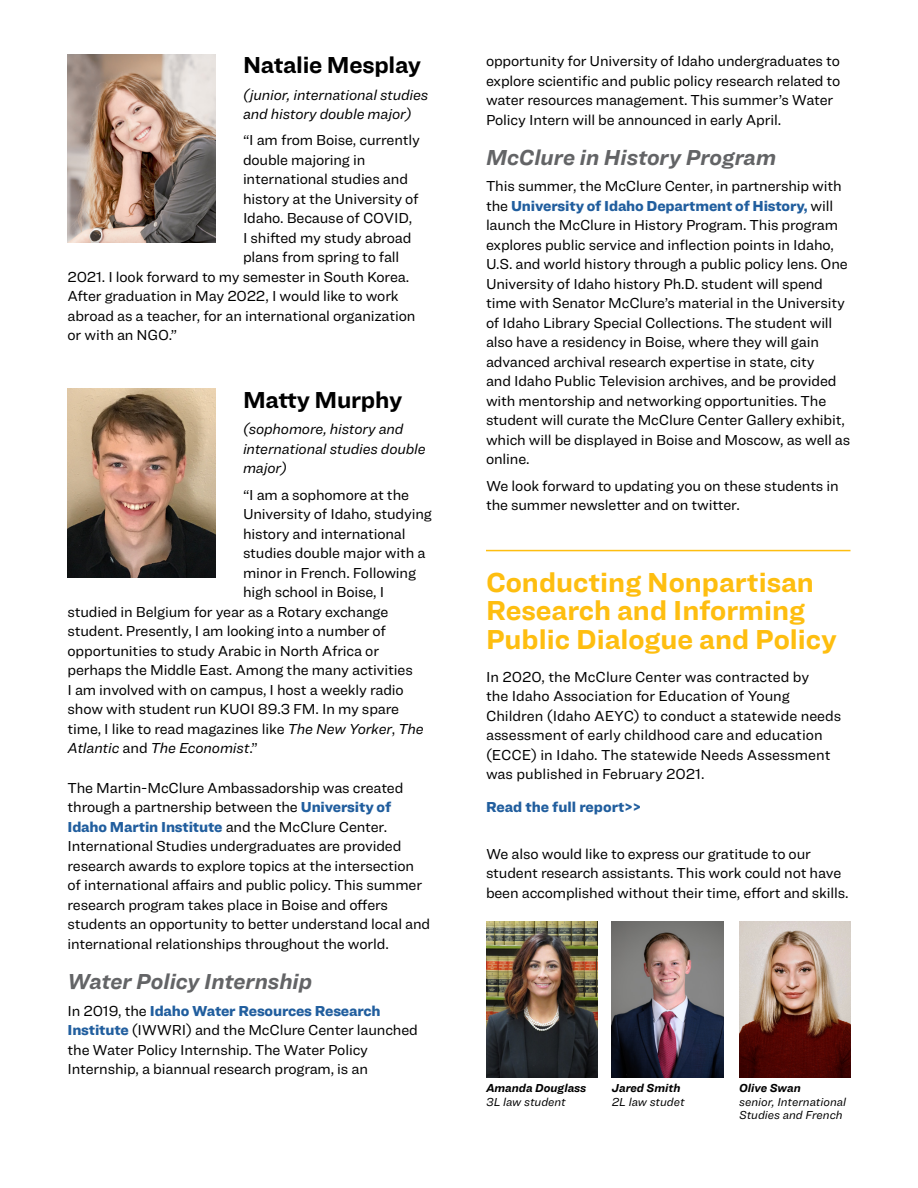
<style>
.page{position:relative;width:918px;height:1188px;background:#fff}
.page>*{position:absolute;margin:0;border:0;box-sizing:border-box;transform-origin:0 0}
.t1{font:700 28.5px/28.5px "Ringside";color:#febe10}
.t2{font:700 24px "Ringside";letter-spacing:-.01em;color:#000}
.t3{font:italic 700 22.5px "Ringside";color:#636466}
.t4{font:15px/19.5px "Ringside";letter-spacing:-.01em;color:#000}
.t5{font:italic 15px/19.5px "Ringside";letter-spacing:-.01em;color:#000}
.t6{font:900 15px "Ringside";color:#215e9e}
.t7{font:italic 12px/13.5px "Ringside";color:#000}
.t8{font:italic 700 12px "Ringside";color:#000}
.s1{font-style:italic}
.s2{font-style:normal}
.s3{font-weight:900;color:#215e9e}
</style>
<div class="page">
<img style="left:68px;top:389px;width:148px;height:189px">
<img style="left:68px;top:54px;width:148px;height:189px">
<img style="left:486px;top:922px;width:111px;height:155px">
<hr style="left:486px;top:550px;width:364px;height:1px;background:#febe10">
<img style="left:612px;top:922px;width:111px;height:155px">
<img style="left:739px;top:922px;width:111px;height:155px">
<h2 class="t2" style="left:243px;top:47px;width:180px">Natalie Mesplay</h2>
<p class="t5" style="left:243px;top:84px;width:187px">(junior, international studies and history double major)</p>
<p class="t4" style="left:243px;top:130px;width:179px">“I am from Boise, currently</p>
<p class="t4" style="left:243px;top:150px;width:124px">double majoring in</p>
<p class="t4" style="left:243px;top:169px;width:167px">international studies and</p>
<p class="t4" style="left:243px;top:189px;width:177px">history at the University of</p>
<p class="t4" style="left:243px;top:208px;width:171px">Idaho. Because of COVID,</p>
<p class="t4" style="left:243px;top:228px;width:170px">I shifted my study abroad</p>
<p class="t4" style="left:243px;top:247px;width:158px">plans from spring to fall</p>
<p class="t4" style="left:68px;top:267px;width:343px">2021. I look forward to my semester in South Korea.</p>
<p class="t4" style="left:68px;top:286px;width:333px">After graduation in May 2022, I would like to work</p>
<p class="t4" style="left:68px;top:306px;width:349px">abroad as a teacher, for an international organization</p>
<p class="t4" style="left:68px;top:325px;width:111px">or with an NGO.”</p>
<h2 class="t2" style="left:243px;top:382px;width:161px">Matty Murphy</h2>
<p class="t5" style="left:243px;top:419px;width:184px">(sophomore, history and international studies double major)</p>
<p class="t4" style="left:243px;top:484px;width:168px">“I am a sophomore at the</p>
<p class="t4" style="left:243px;top:504px;width:190px">University of Idaho, studying</p>
<p class="t4" style="left:243px;top:523px;width:164px">history and international</p>
<p class="t4" style="left:243px;top:543px;width:184px">studies double major with a</p>
<p class="t4" style="left:243px;top:562px;width:175px">minor in French. Following</p>
<p class="t4" style="left:243px;top:582px;width:143px">high school in Boise, I</p>
<p class="t4" style="left:68px;top:601px;width:322px">studied in Belgium for year as a Rotary exchange</p>
<p class="t4" style="left:68px;top:621px;width:320px">student. Presently, I am looking into a number of</p>
<p class="t4" style="left:68px;top:640px;width:313px">opportunities to study Arabic in North Africa or</p>
<p class="t4" style="left:68px;top:660px;width:347px">perhaps the Middle East. Among the many activities</p>
<p class="t4" style="left:68px;top:679px;width:338px">I am involved with on campus, I host a weekly radio</p>
<p class="t4" style="left:68px;top:699px;width:333px">show with student run KUOI 89.3 FM. In my spare</p>
<p class="t4" style="left:68px;top:718px;width:358px">time, I like to read magazines like <span class="s1">The New Yorker</span>, <span class="s1">The</span></p>
<p class="t5" style="left:68px;top:738px;width:192px">Atlantic <span class="s2">and</span> The Economist<span class="s2">.”</span></p>
<p class="t4" style="left:68px;top:778px;width:364px">The Martin-McClure Ambassadorship was created through a partnership between the <span class="s3">University of Idaho Martin Institute</span> and the McClure Center.<br>International Studies undergraduates are provided research awards to explore topics at the intersection of international affairs and public policy. This summer research program takes place in Boise and offers students an opportunity to better understand local and international relationships throughout the world.</p>
<h3 class="t3" style="left:68px;top:965px;width:246px">Water Policy Internship</h3>
<p class="t4" style="left:68px;top:1000px;width:352px">In 2019, the <span class="s3">Idaho Water Resources Research Institute</span> (IWWRI) and the McClure Center launched the Water Policy Internship. The Water Policy Internship, a biannual research program, is an</p>
<p class="t4" style="left:486px;top:51px;width:356px">opportunity for University of Idaho undergraduates to explore scientific and public policy research related to water resources management. This summer’s Water Policy Intern will be announced in early April.</p>
<h3 class="t3" style="left:486px;top:141px;width:292px">McClure in History Program</h3>
<p class="t4" style="left:486px;top:176px;width:366px">This summer, the McClure Center, in partnership with the <span class="s3">University of Idaho Department of History,</span> will launch the McClure in History Program. This program explores public service and inflection points in Idaho, U.S. and world history through a public policy lens. One University of Idaho history Ph.D. student will spend time with Senator McClure’s material in the University of Idaho Library Special Collections. The student will also have a residency in Boise, where they will gain advanced archival research expertise in state, city<br>and Idaho Public Television archives, and be provided with mentorship and networking opportunities. The student will curate the McClure Center Gallery exhibit, which will be displayed in Boise and Moscow, as well as online.</p>
<p class="t4" style="left:486px;top:475px;width:354px">We look forward to updating you on these students in the summer newsletter and on twitter.</p>
<h1 class="t1" style="left:486px;top:567px;width:352px">Conducting Nonpartisan<br>Research and Informing<br>Public Dialogue and Policy</h1>
<p class="t4" style="left:486px;top:667px;width:357px">In 2020, the McClure Center was contracted by<br>the Idaho Association for Education of Young Children (Idaho AEYC) to conduct a statewide needs assessment of early childhood care and education (ECCE) in Idaho. The statewide Needs Assessment was published in February 2021.</p>
<p class="t6" style="left:486px;top:796px;width:156px">Read the full report&gt;&gt;</p>
<p class="t4" style="left:486px;top:844px;width:364px">We also would like to express our gratitude to our student research assistants. This work could not have been accomplished without their time, effort and skills.</p>
<p class="t8" style="left:486px;top:1079px;width:102px">Amanda Douglass</p>
<p class="t7" style="left:486px;top:1095px;width:81px">3L law student</p>
<p class="t8" style="left:612px;top:1079px;width:70px">Jared Smith</p>
<p class="t7" style="left:612px;top:1095px;width:74px">2L law studet</p>
<p class="t8" style="left:739px;top:1079px;width:63px">Olive Swan</p>
<p class="t7" style="left:739px;top:1095px;width:109px">senior, International<br>Studies and French</p>
</div>
